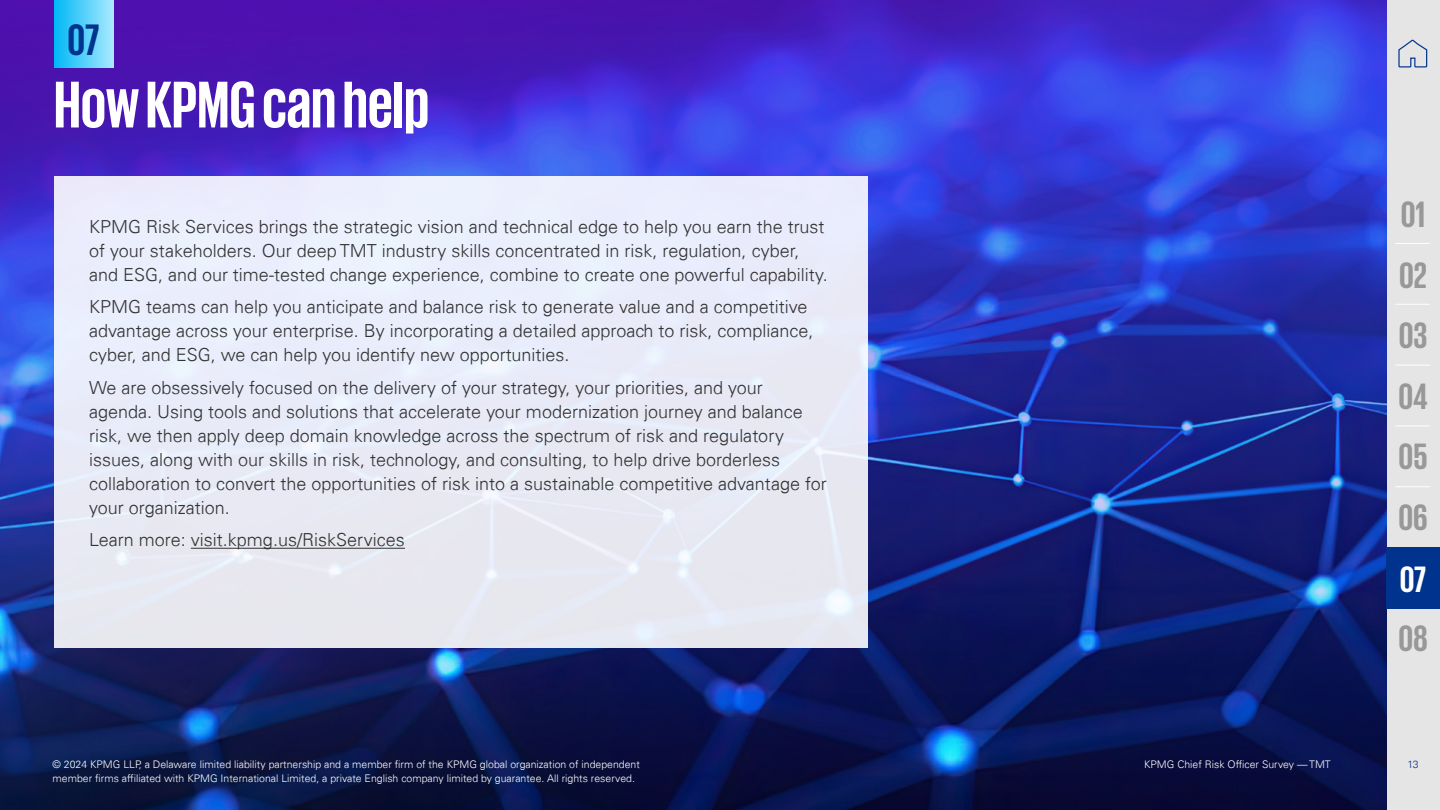
<style>
.page{position:relative;width:1440px;height:810px;background:#fff}
.page>*{position:absolute;margin:0;border:0;box-sizing:border-box;transform-origin:0 0}
.t1{font:700 67.5px "KPMG";color:#fff}
.t2{font:700 45px "KPMG";color:#00338d}
.t3{font:700 37.5px/60.6px "KPMG";color:#989898;text-align:justify}
.t4{font:700 37.5px "KPMG";color:#fff}
.t5{font:300 18px/24px "Univers 45";color:#333}
.t6{font:300 10.5px "Univers 45";color:#fff}
.t7{font:300 10.5px "Univers 45";color:#00338d}
</style>
<div class="page">
<div style="left:1386px;top:0;width:54px;height:810px;background:#e5e5e5"></div>
<hr style="left:1395px;top:426px;width:34px;height:1px;background:#fff">
<hr style="left:1395px;top:365px;width:34px;height:1px;background:#fff">
<hr style="left:1395px;top:304px;width:34px;height:1px;background:#fff">
<hr style="left:1395px;top:243px;width:34px;height:1px;background:#fff">
<hr style="left:1395px;top:486px;width:34px;height:1px;background:#fff">
<svg style="left:1398px;top:39px;width:30px;height:29px"></svg>
<img style="left:0;top:0;width:1386px;height:810px">
<div style="left:54px;top:176px;width:814px;height:472px;background:#e8eaf8"></div>
<hr style="left:191px;top:548px;width:214px;height:1px;background:#333">
<div style="left:54px;top:0;width:59px;height:68px;background:linear-gradient(to right,#00b8f5,#a7e8ff)"></div>
<div style="left:1386px;top:547px;width:54px;height:62px;background:#00338d"></div>
<h2 class="t2" style="left:68px;top:17px;width:34px">07</h2>
<h1 class="t1" style="left:54px;top:71px;width:377px">How KPMG can help</h1>
<p class="t5" style="left:89px;top:214px;width:740px">KPMG Risk Services brings the strategic vision and technical edge to help you earn the trust of your stakeholders. Our deep TMT industry skills concentrated in risk, regulation, cyber, and ESG, and our time-tested change experience, combine to create one powerful capability.</p>
<p class="t5" style="left:89px;top:295px;width:726px">KPMG teams can help you anticipate and balance risk to generate value and a competitive advantage across your enterprise. By incorporating a detailed approach to risk, compliance, cyber, and ESG, we can help you identify new opportunities.</p>
<p class="t5" style="left:89px;top:375px;width:739px">We are obsessively focused on the delivery of your strategy, your priorities, and your agenda. Using tools and solutions that accelerate your modernization journey and balance risk, we then apply deep domain knowledge across the spectrum of risk and regulatory issues, along with our skills in risk, technology, and consulting, to help drive borderless collaboration to convert the opportunities of risk into a sustainable competitive advantage for your organization.</p>
<p class="t5" style="left:89px;top:528px;width:317px">Learn more: visit.kpmg.us/RiskServices</p>
<p class="t6" style="left:52px;top:758px;width:589px">© 2024 KPMG LLP, a Delaware limited liability partnership and a member firm of the KPMG global organization of independent</p>
<p class="t6" style="left:1144px;top:758px;width:188px">KPMG Chief Risk Officer Survey — TMT</p>
<p class="t6" style="left:52px;top:772px;width:584px">member firms affiliated with KPMG International Limited, a private English company limited by guarantee. All rights reserved.</p>
<h3 class="t3" style="left:1398px;top:183px;width:31px">01<br>02<br>03<br>04<br>05<br>06</h3>
<h3 class="t4" style="left:1399px;top:560px;width:28px">07</h3>
<h3 class="t3" style="left:1398px;top:606px;width:31px">08</h3>
<p class="t7" style="left:1407px;top:758px;width:13px">13</p>
</div>
